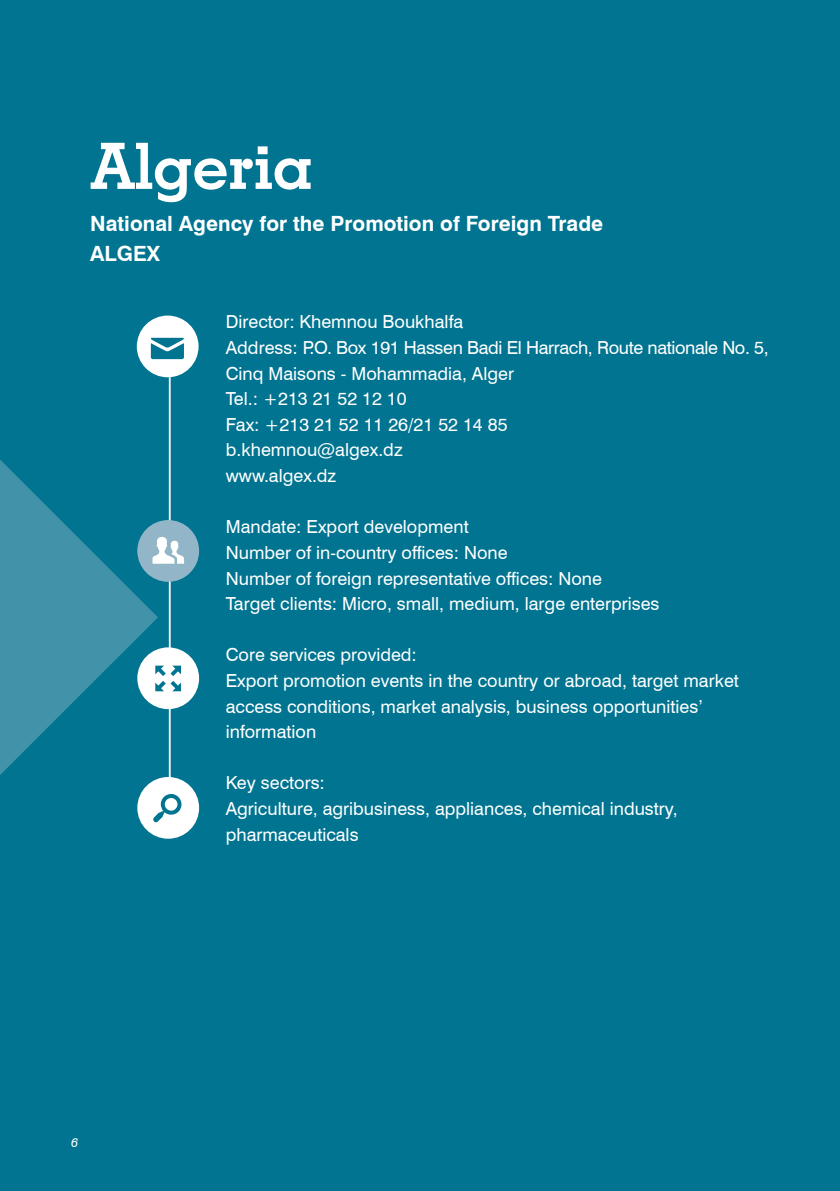
<style>
.page{position:relative;width:840px;height:1191px;background:#fff}
.page>*{position:absolute;margin:0;border:0;box-sizing:border-box;transform-origin:0 0}
.t1{font:700 64px "Geometric Slab 703 BT";color:#fff}
.t2{font:700 21px/30px "Swiss 721 BT";color:#fff}
.t3{font:18px/25.6px "Swiss 721 BT";color:#fff}
.t4{font:italic 12.8px "Swiss 721 BT";color:#fff}
</style>
<div class="page">
<div style="left:0;top:0;width:839px;height:1191px;background:#007490"></div>
<hr style="left:169px;top:377px;width:1px;height:434px;background:#fff">
<div style="left:137px;top:315px;width:61px;height:62px;background:#fff;border-radius:50%"></div>
<div style="left:137px;top:520px;width:62px;height:62px;background:#92b6c7;border-radius:50%"></div>
<svg style="left:158px;top:537px;width:26px;height:27px"></svg>
<svg style="left:158px;top:338px;width:26px;height:21px"></svg>
<div style="left:137px;top:777px;width:62px;height:61px;background:#fff;border-radius:50%"></div>
<svg style="left:158px;top:794px;width:23px;height:28px"></svg>
<div style="left:137px;top:647px;width:62px;height:62px;background:#fff;border-radius:50%"></div>
<svg style="left:158px;top:665px;width:23px;height:26px"></svg>
<svg style="left:0;top:317px;width:158px;height:520px"></svg>
<h1 class="t1" style="left:91px;top:127px;width:223px">Algeria</h1>
<p class="t2" style="left:90px;top:208px;width:514px">National Agency for the Promotion of Foreign Trade<br>ALGEX</p>
<p class="t3" style="left:226px;top:309px;width:544px">Director: Khemnou Boukhalfa<br>Address: P.O. Box 191 Hassen Badi El Harrach, Route nationale No. 5,<br>Cinq Maisons - Mohammadia, Alger<br>Tel.: +213 21 52 12 10<br>Fax: +213 21 52 11 26/21 52 14 85<br>b.khemnou@algex.dz<br>www.algex.dz</p>
<p class="t3" style="left:226px;top:514px;width:435px">Mandate: Export development<br>Number of in-country offices: None<br>Number of foreign representative offices: None<br>Target clients: Micro, small, medium, large enterprises</p>
<p class="t3" style="left:226px;top:642px;width:514px">Core services provided:<br>Export promotion events in the country or abroad, target market access conditions, market analysis, business opportunities’ information</p>
<p class="t3" style="left:226px;top:770px;width:453px">Key sectors:<br>Agriculture, agribusiness, appliances, chemical industry, pharmaceuticals</p>
<p class="t4" style="left:71px;top:1134px;width:9px">6</p>
</div>
